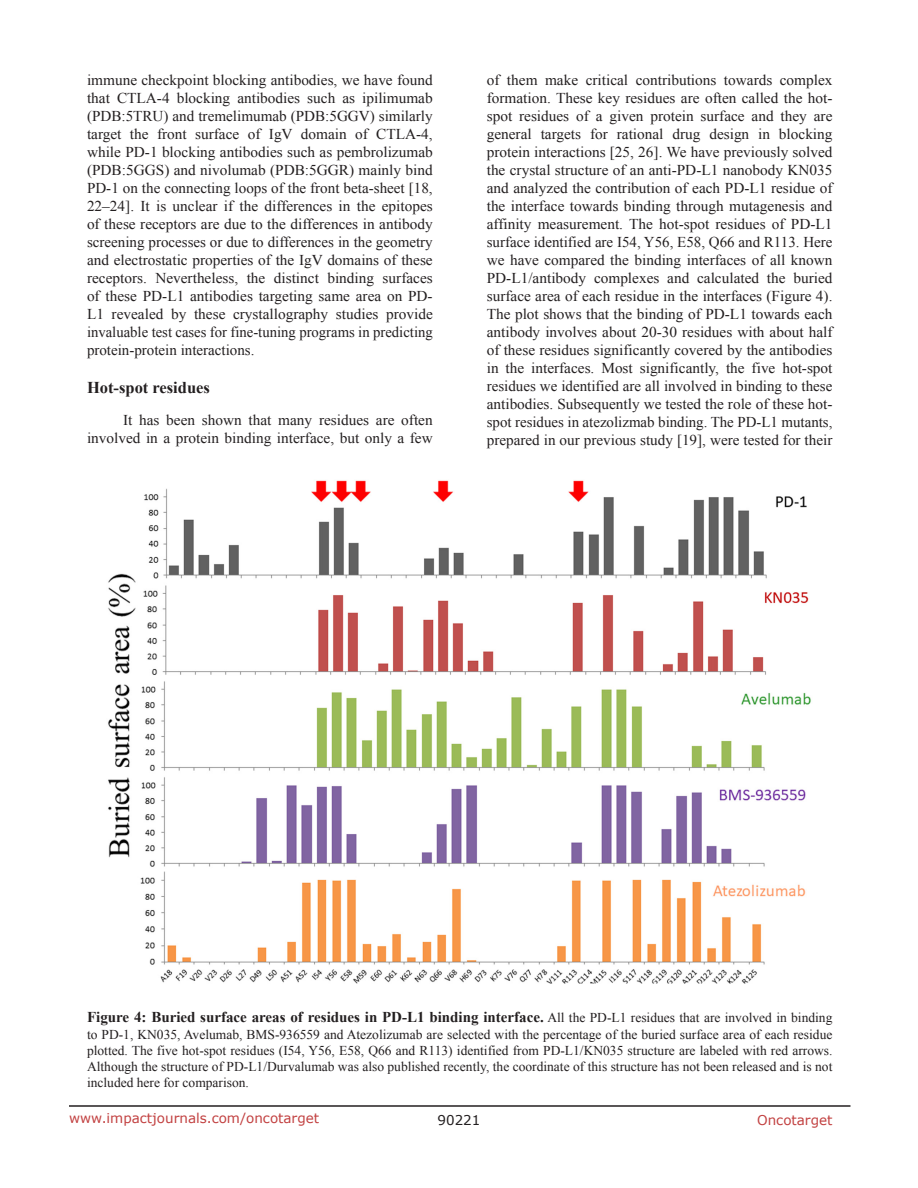
<style>
.page{position:relative;width:918px;height:1188px;background:#fff}
.page>*{position:absolute;margin:0;border:0;box-sizing:border-box;transform-origin:0 0}
.SubHeading{font:700 16.5px "Times New Roman";color:#231f20}
.BodyText{font:15px/18px "Times New Roman";color:#231f20;text-align:justify}
.figuretext{font:700 15px "Times New Roman";color:#231f20}
.figuretext-2{font:13.5px/16.2px "Times New Roman";color:#231f20;text-align:justify}
.t1{font:13.5px "Verdana";color:#c24141}
.t2{font:13.5px "Verdana";color:#231f20}
.s1{font-weight:400;font-size:13.5px}
</style>
<div class="page">
<hr style="left:69px;top:1105px;width:781px;height:2px;background:#231f20">
<img style="left:108px;top:480px;width:703px;height:504px">
<p class="BodyText" style="left:87px;top:71px;width:347px">immune checkpoint blocking antibodies, we have found that CTLA-4 blocking antibodies such as ipilimumab (PDB:5TRU) and tremelimumab (PDB:5GGV) similarly target the front surface of IgV domain of CTLA-4, while PD-1 blocking antibodies such as pembrolizumab (PDB:5GGS) and nivolumab (PDB:5GGR) mainly bind PD-1 on the connecting loops of the front beta-sheet [18, 22–24]. It is unclear if the differences in the epitopes of these receptors are due to the differences in antibody screening processes or due to differences in the geometry and electrostatic properties of the IgV domains of these receptors. Nevertheless, the distinct binding surfaces of these PD-L1 antibodies targeting same area on PD-L1 revealed by these crystallography studies provide invaluable test cases for fine-tuning programs in predicting protein-protein interactions.</p>
<p class="SubHeading" style="left:87px;top:376px;width:124px">Hot-spot residues</p>
<p class="BodyText" style="left:87px;top:410px;width:347px;text-align:right">It has been shown that many residues are often involved in a protein binding interface, but only a few</p>
<p class="BodyText" style="left:487px;top:71px;width:347px">of them make critical contributions towards complex formation. These key residues are often called the hot&shy;spot residues of a given protein surface and they are general targets for rational drug design in blocking protein interactions [25, 26]. We have previously solved the crystal structure of an anti-PD-L1 nanobody KN035 and analyzed the contribution of each PD-L1 residue of the interface towards binding through mutagenesis and affinity measurement. The hot-spot residues of PD-L1 surface identified are I54, Y56, E58, Q66 and R113. Here we have compared the binding interfaces of all known PD-L1/antibody complexes and calculated the buried surface area of each residue in the interfaces (Figure 4).<br>The plot shows that the binding of PD-L1 towards each antibody involves about 20-30 residues with about half of these residues significantly covered by the antibodies in the interfaces. Most significantly, the five hot-spot residues we identified are all involved in binding to these antibodies. Subsequently we tested the role of these hot&shy;spot residues in atezolizmab binding. The PD-L1 mutants, prepared in our previous study [19], were tested for their</p>
<p class="figuretext" style="left:87px;top:1007px;width:747px">Figure 4: Buried surface areas of residues in PD-L1 binding interface. <span class="s1">All the PD-L1 residues that are involved in binding</span></p>
<p class="figuretext-2" style="left:87px;top:1026px;width:747px">to PD-1, KN035, Avelumab, BMS-936559 and Atezolizumab are selected with the percentage of the buried surface area of each residue plotted. The five hot-spot residues (I54, Y56, E58, Q66 and R113) identified from PD-L1/KN035 structure are labeled with red arrows.<br>Although the structure of PD-L1/Durvalumab was also published recently, the coordinate of this structure has not been released and is not included here for comparison.</p>
<p class="t1" style="left:69px;top:1109px;width:252px">www.impactjournals.com/oncotarget</p>
<p class="t2" style="left:438px;top:1111px;width:44px">90221</p>
<p class="t1" style="left:757px;top:1111px;width:77px">Oncotarget</p>
</div>
